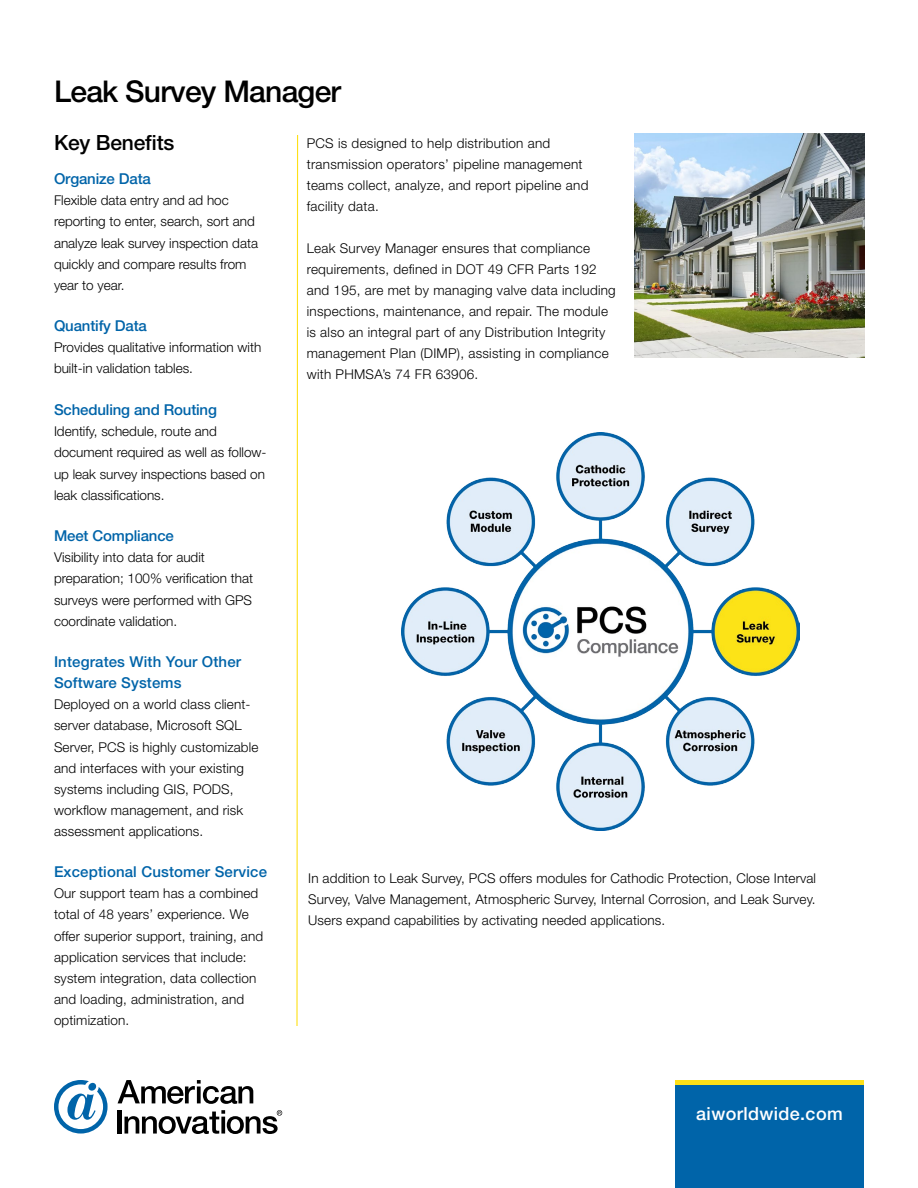
<style>
.page{position:relative;width:918px;height:1188px;background:#fff}
.page>*{position:absolute;margin:0;border:0;box-sizing:border-box;transform-origin:0 0}
.t1{font:500 30px "Helvetica Neue LT Std";letter-spacing:-.025em;color:#000}
.t2{font:500 21px "Helvetica Neue LT Std";letter-spacing:-.01em;color:#000}
.t3{font:500 18px "Helvetica Neue LT Std";letter-spacing:.02em;color:#fff}
.t4{font:500 15px/21px "Helvetica Neue LT Std";letter-spacing:.01em;color:#0064a9}
.t5{font:500 15px "Helvetica Neue LT Std";letter-spacing:-.01em;color:#0064a9}
.t6{font:300 13.5px/21px "Helvetica Neue LT Std";letter-spacing:.01em;color:#000}
</style>
<div class="page">
<div style="left:675px;top:1084px;width:189px;height:104px;background:#0064a9"></div>
<svg style="left:118px;top:1080px;width:135px;height:24px"></svg>
<hr style="left:118px;top:1110px;width:4px;height:24px;background:#000">
<svg style="left:54px;top:1080px;width:54px;height:54px"></svg>
<div style="left:88px;top:1083px;width:8px;height:8px;background:#0064a9;border-radius:50%"></div>
<svg style="left:124px;top:1110px;width:158px;height:24px"></svg>
<hr style="left:675px;top:1080px;width:189px;height:4px;background:#fee017">
<svg style="left:296px;top:135px;width:3px;height:891px"></svg>
<img style="left:634px;top:134px;width:231px;height:224px">
<img style="left:402px;top:432px;width:398px;height:398px">
<h1 class="t1" style="left:54px;top:74px;width:289px">Leak Survey Manager</h1>
<h2 class="t2" style="left:54px;top:130px;width:122px">Key Benefits</h2>
<p class="t5" style="left:54px;top:170px;width:98px">Organize Data</p>
<p class="t6" style="left:54px;top:190px;width:206px">Flexible data entry and ad hoc reporting to enter, search, sort and analyze leak survey inspection data quickly and compare results from year to year.</p>
<p class="t5" style="left:54px;top:317px;width:94px">Quantify Data</p>
<p class="t6" style="left:54px;top:337px;width:209px">Provides qualitative information with built-in validation tables.</p>
<p class="t5" style="left:54px;top:401px;width:165px">Scheduling and Routing</p>
<p class="t6" style="left:54px;top:421px;width:214px">Identify, schedule, route and document required as well as follow&shy;up leak survey inspections based on leak classifications.</p>
<p class="t5" style="left:54px;top:527px;width:121px">Meet Compliance</p>
<p class="t6" style="left:54px;top:547px;width:201px">Visibility into data for audit preparation; 100% verification that surveys were performed with GPS coordinate validation.</p>
<p class="t4" style="left:54px;top:652px;width:189px">Integrates With Your Other<br>Software Systems</p>
<p class="t6" style="left:54px;top:694px;width:206px">Deployed on a world class client&shy;server database, Microsoft SQL<br>Server, PCS is highly customizable and interfaces with your existing systems including GIS, PODS, workflow management, and risk assessment applications.</p>
<p class="t4" style="left:54px;top:862px;width:215px">Exceptional Customer Service</p>
<p class="t6" style="left:54px;top:883px;width:211px">Our support team has a combined total of 48 years’ experience. We offer superior support, training, and application services that include: system integration, data collection and loading, administration, and optimization.</p>
<p class="t6" style="left:307px;top:132px;width:283px">PCS is designed to help distribution and transmission operators’ pipeline management teams collect, analyze, and report pipeline and facility data.</p>
<p class="t6" style="left:307px;top:237px;width:311px">Leak Survey Manager ensures that compliance requirements, defined in DOT 49 CFR Parts 192 and 195, are met by managing valve data including inspections, maintenance, and repair. The module is also an integral part of any Distribution Integrity management Plan (DIMP), assisting in compliance with PHMSA’s 74 FR 63906.</p>
<p class="t6" style="left:308px;top:868px;width:509px;text-align:justify">In addition to Leak Survey, PCS offers modules for Cathodic Protection, Close Interval Survey, Valve Management, Atmospheric Survey, Internal Corrosion, and Leak Survey.<br>Users expand capabilities by activating needed applications.</p>
<h3 class="t3" style="left:696px;top:1103px;width:148px">aiworldwide.com</h3>
</div>
